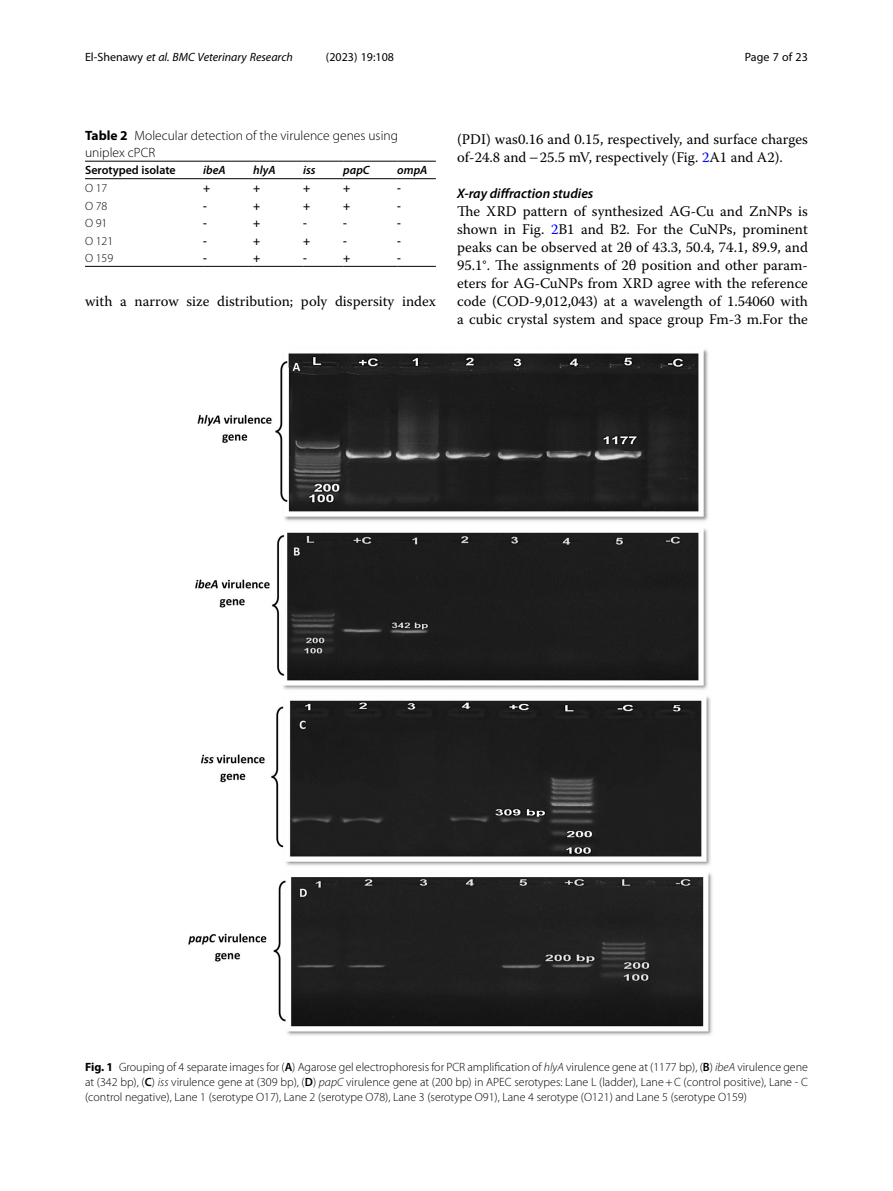
<style>
.page{position:relative;width:893px;height:1191px;background:#fff}
.page>*{position:absolute;margin:0;border:0;box-sizing:border-box;transform-origin:0 0}
.Body_Text{font:14.7px/18px "Warnock Pro";color:#000}
.Head_3{font:italic 600 13.8px "Myriad Pro";color:#000}
.Table_Caption{font:300 13.5px/16.5px "Myriad Pro";color:#000}
.Figure_Caption{font:300 12px/15px "Myriad Pro";color:#000;text-align:justify}
.t1{font:italic 12px "Myriad Pro";color:#000}
.Table_Body{font:600 12px "Myriad Pro";color:#000}
.t2{font:12px "Myriad Pro";color:#000}
.Table_Head{font:italic 600 12px "Myriad Pro";color:#000}
.Table_Body-2{font:300 12px "Myriad Pro";color:#000}
.Table_Head-2{font:600 12px "Myriad Pro";color:#000}
.s1{font-style:normal}
.s2{font-weight:700}
.s3{color:#00f}
.s4{font-weight:600}
.s5{font-style:italic}
</style>
<div class="page">
<hr style="left:85px;top:178px;width:118px;height:1px;background:#000">
<hr style="left:203px;top:161px;width:50px;height:1px;background:#000">
<hr style="left:203px;top:178px;width:50px;height:1px;background:#000">
<hr style="left:253px;top:161px;width:50px;height:1px;background:#000">
<hr style="left:253px;top:178px;width:50px;height:1px;background:#000">
<hr style="left:303px;top:161px;width:40px;height:1px;background:#000">
<hr style="left:303px;top:178px;width:40px;height:1px;background:#000">
<hr style="left:343px;top:161px;width:54px;height:1px;background:#000">
<hr style="left:343px;top:178px;width:54px;height:1px;background:#000">
<hr style="left:397px;top:161px;width:39px;height:1px;background:#000">
<hr style="left:397px;top:178px;width:39px;height:1px;background:#000">
<hr style="left:85px;top:266px;width:118px;height:1px;background:#000">
<hr style="left:203px;top:266px;width:50px;height:1px;background:#000">
<hr style="left:253px;top:266px;width:50px;height:1px;background:#000">
<hr style="left:303px;top:266px;width:40px;height:1px;background:#000">
<hr style="left:343px;top:266px;width:54px;height:1px;background:#000">
<hr style="left:397px;top:266px;width:39px;height:1px;background:#000">
<hr style="left:85px;top:161px;width:118px;height:1px;background:#000">
<img style="left:188px;top:349px;width:525px;height:687px">
<p class="t1" style="left:85px;top:50px;width:209px"><span class="s1">El-Shenawy</span> et al. BMC Veterinary Research</p>
<p class="t2" style="left:326px;top:50px;width:70px">(2023) 19:108</p>
<p class="t2" style="left:745px;top:50px;width:65px">Page 7 of 23</p>
<p class="Table_Caption" style="left:85px;top:128px;width:315px"><span class="s2">Table 2</span> Molecular detection of the virulence genes using uniplex cPCR</p>
<p class="Table_Head-2" style="left:85px;top:163px;width:92px">Serotyped isolate</p>
<p class="Table_Head" style="left:203px;top:163px;width:24px">ibeA</p>
<p class="Table_Head" style="left:253px;top:163px;width:24px">hlyA</p>
<p class="Table_Head" style="left:303px;top:163px;width:14px">iss</p>
<p class="Table_Head" style="left:343px;top:163px;width:28px">papC</p>
<p class="Table_Head" style="left:397px;top:163px;width:32px">ompA</p>
<p class="Table_Body-2" style="left:85px;top:181px;width:24px">O 17</p>
<p class="Table_Body" style="left:203px;top:180px;width:9px">+</p>
<p class="Table_Body" style="left:253px;top:180px;width:9px">+</p>
<p class="Table_Body" style="left:303px;top:180px;width:9px">+</p>
<p class="Table_Body" style="left:343px;top:180px;width:9px">+</p>
<p class="Table_Body" style="left:397px;top:180px;width:5px">-</p>
<p class="Table_Body-2" style="left:85px;top:199px;width:24px">O 78</p>
<p class="Table_Body" style="left:203px;top:198px;width:5px">-</p>
<p class="Table_Body" style="left:253px;top:198px;width:9px">+</p>
<p class="Table_Body" style="left:303px;top:198px;width:9px">+</p>
<p class="Table_Body" style="left:343px;top:198px;width:9px">+</p>
<p class="Table_Body" style="left:397px;top:198px;width:5px">-</p>
<p class="Table_Body-2" style="left:85px;top:216px;width:24px">O 91</p>
<p class="Table_Body" style="left:203px;top:215px;width:5px">-</p>
<p class="Table_Body" style="left:253px;top:215px;width:9px">+</p>
<p class="Table_Body" style="left:303px;top:215px;width:5px">-</p>
<p class="Table_Body" style="left:343px;top:215px;width:5px">-</p>
<p class="Table_Body" style="left:397px;top:215px;width:5px">-</p>
<p class="Table_Body-2" style="left:85px;top:234px;width:30px">O 121</p>
<p class="Table_Body" style="left:203px;top:233px;width:5px">-</p>
<p class="Table_Body" style="left:253px;top:233px;width:9px">+</p>
<p class="Table_Body" style="left:303px;top:233px;width:9px">+</p>
<p class="Table_Body" style="left:343px;top:233px;width:5px">-</p>
<p class="Table_Body" style="left:397px;top:233px;width:5px">-</p>
<p class="Table_Body-2" style="left:85px;top:251px;width:30px">O 159</p>
<p class="Table_Body" style="left:203px;top:250px;width:5px">-</p>
<p class="Table_Body" style="left:253px;top:250px;width:9px">+</p>
<p class="Table_Body" style="left:303px;top:250px;width:5px">-</p>
<p class="Table_Body" style="left:343px;top:250px;width:9px">+</p>
<p class="Table_Body" style="left:397px;top:250px;width:5px">-</p>
<p class="Body_Text" style="left:85px;top:292px;width:352px">with a narrow size distribution; poly dispersity index</p>
<p class="Body_Text" style="left:457px;top:130px;width:352px">(PDI) was0.16 and 0.15, respectively, and surface charges of-24.8 and −25.5 mV, respectively (Fig. <span class="s3">2</span>A1 and A2).</p>
<p class="Head_3" style="left:457px;top:185px;width:138px">X-ray diffraction studies</p>
<p class="Body_Text" style="left:457px;top:202px;width:352px;text-align:justify">The XRD pattern of synthesized AG-Cu and ZnNPs is shown in Fig. <span class="s3">2</span>B1 and B2. For the CuNPs, prominent peaks can be observed at 2θ of 43.3, 50.4, 74.1, 89.9, and 95.1°. The assignments of 2θ position and other param&shy;eters for AG-CuNPs from XRD agree with the reference code (COD-9,012,043) at a wavelength of 1.54060 with a cubic crystal system and space group Fm-3 m.For the</p>
<p class="Figure_Caption" style="left:85px;top:1059px;width:724px"><span class="s2">Fig. 1</span> Grouping of 4 separate images for (<span class="s4">A</span>) Agarose gel electrophoresis for PCR amplification of <span class="s5">hlyA</span> virulence gene at (1177 bp), (<span class="s4">B</span>) <span class="s5">ibeA</span> virulence gene at (342 bp), (<span class="s4">C</span>) <span class="s5">iss</span> virulence gene at (309 bp), (<span class="s4">D</span>) <span class="s5">papC</span> virulence gene at (200 bp) in APEC serotypes: Lane L (ladder), Lane+C (control positive), Lane - C (control negative), Lane 1 (serotype O17), Lane 2 (serotype O78), Lane 3 (serotype O91), Lane 4 serotype (O121) and Lane 5 (serotype O159)</p>
</div>
